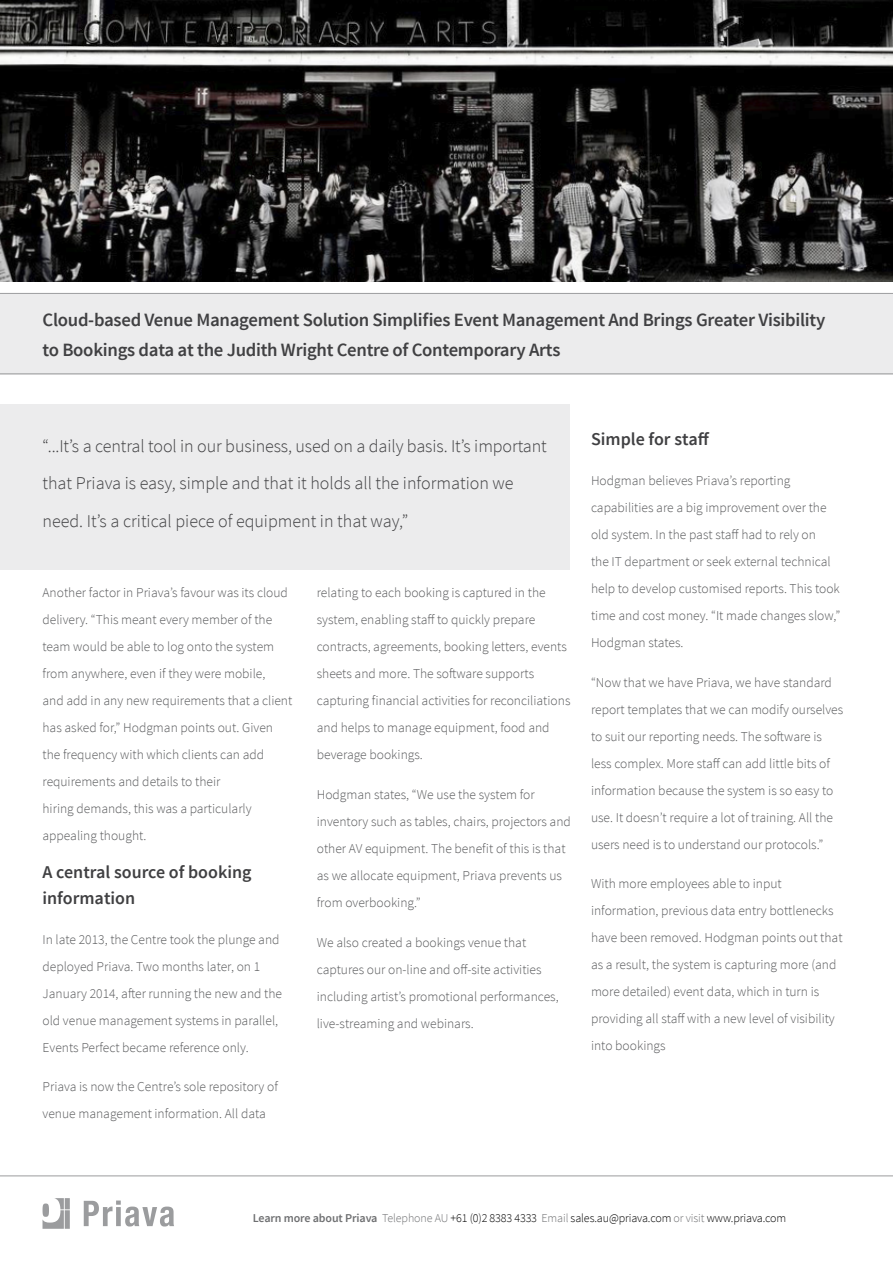
<style>
.page{position:relative;width:893px;height:1263px;background:#fff}
.page>*{position:absolute;margin:0;border:0;box-sizing:border-box;transform-origin:0 0}
.t1{font:600 18.75px/30px "Source Sans Pro";letter-spacing:-.015em;color:#404042}
.t2{font:300 18px/37.5px "Source Sans Pro";color:#404042}
.t3{font:600 18px/25.5px "Source Sans Pro";color:#404042}
.t4{font:300 13.5px/27px "Source Sans Pro";color:#58595b}
.t5{font:300 12px "Source Sans Pro";letter-spacing:-.01em;color:#000}
.s1{font-weight:600;color:#6f7072}
.s2{color:#6f7072}
</style>
<div class="page">
<hr style="left:0;top:1175px;width:893px;height:1px;background:#9b9c9e">
<svg style="left:43px;top:1198px;width:27px;height:31px"></svg>
<svg style="left:84px;top:1200px;width:90px;height:26px"></svg>
<div style="left:0;top:404px;width:570px;height:166px;background:#ececed"></div>
<img style="left:0;top:0;width:893px;height:282px">
<div style="left:0;top:294px;width:893px;height:80px;background:#ececed"></div>
<hr style="left:0;top:293px;width:893px;height:1px;background:#9b9c9e">
<hr style="left:0;top:373px;width:893px;height:1px;background:#9b9c9e">
<p class="t1" style="left:43px;top:305px;width:784px">Cloud-based Venue Management Solution Simplifies Event Management And Brings Greater Visibility to Bookings data at the Judith Wright Centre of Contemporary Arts</p>
<p class="t2" style="left:43px;top:427px;width:506px">“...It’s a central tool in our business, used on a daily basis. It’s important that Priava is easy, simple and that it holds all the information we need. It’s a critical piece of equipment in that way,”</p>
<p class="t4" style="left:43px;top:579px;width:251px">Another factor in Priava’s favour was its cloud delivery. “This meant every member of the team would be able to log onto the system from anywhere, even if they were mobile,<br>and add in any new requirements that a client has asked for,” Hodgman points out. Given the frequency with which clients can add requirements and details to their<br>hiring demands, this was a particularly appealing thought.</p>
<p class="t3" style="left:43px;top:860px;width:211px">A central source of booking information</p>
<p class="t4" style="left:43px;top:926px;width:241px">In late 2013, the Centre took the plunge and deployed Priava. Two months later, on 1<br>January 2014, after running the new and the old venue management systems in parallel, Events Perfect became reference only.</p>
<p class="t4" style="left:43px;top:1073px;width:237px">Priava is now the Centre’s sole repository of venue management information. All data</p>
<p class="t4" style="left:317px;top:579px;width:255px">relating to each booking is captured in the system, enabling staff to quickly prepare contracts, agreements, booking letters, events sheets and more. The software supports capturing financial activities for reconciliations and helps to manage equipment, food and beverage bookings.</p>
<p class="t4" style="left:317px;top:781px;width:256px">Hodgman states, “We use the system for inventory such as tables, chairs, projectors and other AV equipment. The benefit of this is that as we allocate equipment, Priava prevents us from overbooking.”</p>
<p class="t4" style="left:317px;top:929px;width:243px">We also created a bookings venue that captures our on-line and off-site activities including artist’s promotional performances, live-streaming and webinars.</p>
<p class="t3" style="left:591px;top:427px;width:120px">Simple for staff</p>
<p class="t4" style="left:591px;top:467px;width:251px">Hodgman believes Priava’s reporting capabilities are a big improvement over the old system. In the past staff had to rely on<br>the IT department or seek external technical help to develop customised reports. This took time and cost money. “It made changes slow,” Hodgman states.</p>
<p class="t4" style="left:591px;top:669px;width:254px">“Now that we have Priava, we have standard report templates that we can modify ourselves to suit our reporting needs. The software is less complex. More staff can add little bits of information because the system is so easy to use. It doesn’t require a lot of training. All the users need is to understand our protocols.”</p>
<p class="t4" style="left:591px;top:870px;width:253px">With more employees able to input information, previous data entry bottlenecks have been removed. Hodgman points out that as a result, the system is capturing more (and more detailed) event data, which in turn is providing all staff with a new level of visibility into bookings</p>
<p class="t5" style="left:253px;top:1211px;width:535px"><span class="s1">Learn more about Priava</span> <span class="s2">Telephone AU</span> +61 (0)2 8383 4333 <span class="s2">Email</span> sales.au@priava.com <span class="s2">or visit</span> www.priava.com</p>
</div>
